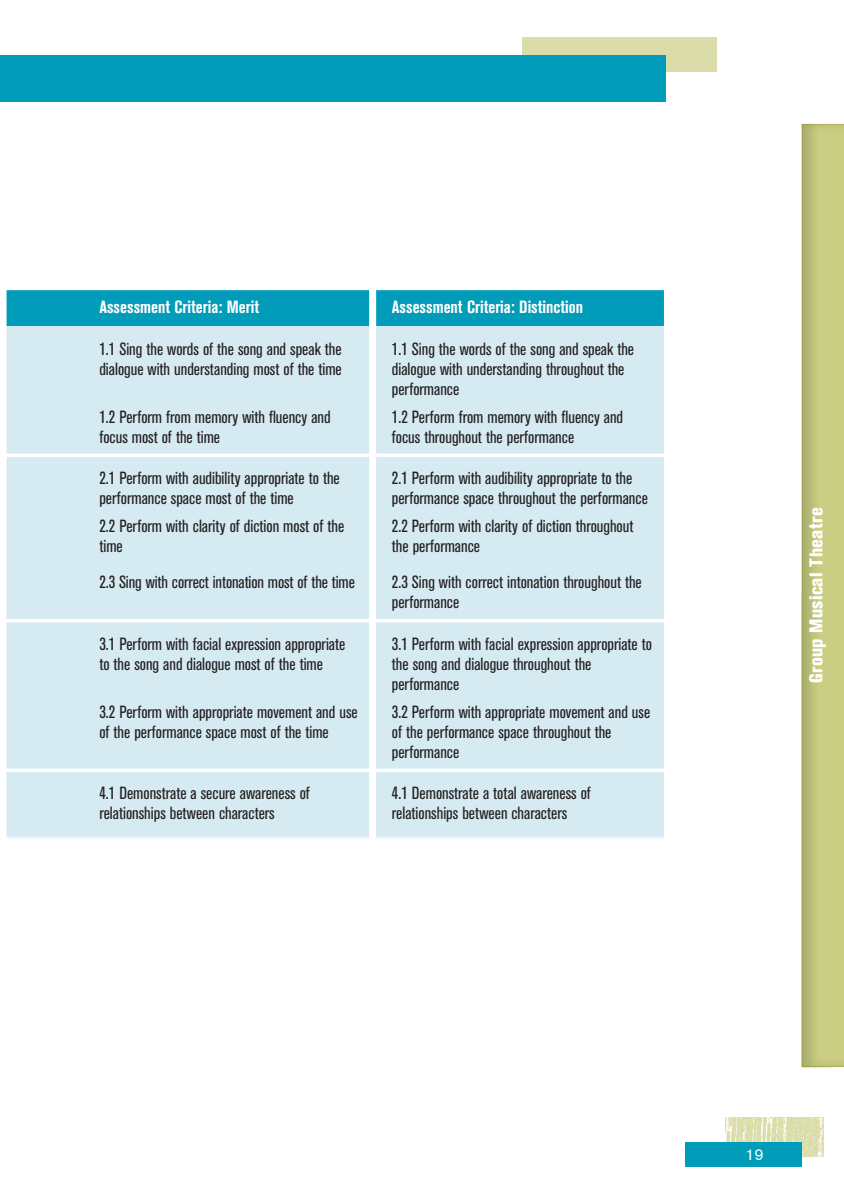
<style>
.page{position:relative;width:844px;height:1191px;background:#fff}
.page>*{position:absolute;margin:0;border:0;box-sizing:border-box;transform-origin:0 0}
.t1{font:800 condensed 18.38px "Akzidenz Grotesk BE";letter-spacing:.02em;color:#fff}
.t2{font:condensed 17.5px/20.1px "Akzidenz Grotesk BE";color:#231f20}
.t3{font:700 condensed 17.5px "Akzidenz Grotesk BE";color:#fff}
.t4{font:15.75px "Akzidenz Grotesk BE";color:#fff}
</style>
<div class="page">
<div style="left:799px;top:122px;width:44px;height:947px;background:#231f20;opacity:.2"></div>
<svg style="left:6px;top:290px;width:658px;height:548px;background:#c7e5ed"></svg>
<img style="left:725px;top:1117px;width:98px;height:39px">
<div style="left:685px;top:1142px;width:116px;height:24px;background:#009cb9"></div>
<div style="left:522px;top:37px;width:194px;height:34px;background:#dadda9"></div>
<div style="left:0;top:56px;width:665px;height:46px;background:#009cb9"></div>
<svg style="left:6px;top:453px;width:658px;height:4px"></svg>
<hr style="left:0;top:619px;width:665px;height:3px;background:#fff">
<svg style="left:6px;top:768px;width:658px;height:4px"></svg>
<p class="t3" style="left:99px;top:297px;width:161px">Assessment Criteria: Merit</p>
<p class="t3" style="left:392px;top:297px;width:193px">Assessment Criteria: Distinction</p>
<p class="t2" style="left:99px;top:339px;width:244px">1.1 Sing the words of the song and speak the</p>
<p class="t2" style="left:392px;top:339px;width:244px">1.1 Sing the words of the song and speak the</p>
<p class="t2" style="left:99px;top:359px;width:244px">dialogue with understanding most of the time</p>
<p class="t2" style="left:392px;top:359px;width:234px">dialogue with understanding throughout the performance</p>
<p class="t2" style="left:99px;top:407px;width:233px">1.2 Perform from memory with fluency and</p>
<p class="t2" style="left:392px;top:407px;width:233px">1.2 Perform from memory with fluency and</p>
<p class="t2" style="left:99px;top:427px;width:122px">focus most of the time</p>
<p class="t2" style="left:392px;top:427px;width:184px">focus throughout the performance</p>
<p class="t2" style="left:99px;top:468px;width:242px">2.1 Perform with audibility appropriate to the</p>
<p class="t2" style="left:392px;top:468px;width:242px">2.1 Perform with audibility appropriate to the</p>
<p class="t2" style="left:99px;top:488px;width:196px">performance space most of the time</p>
<p class="t2" style="left:392px;top:488px;width:257px">performance space throughout the performance</p>
<p class="t2" style="left:99px;top:516px;width:246px">2.2 Perform with clarity of diction most of the</p>
<p class="t2" style="left:392px;top:516px;width:243px">2.2 Perform with clarity of diction throughout</p>
<p class="t2" style="left:99px;top:536px;width:25px">time</p>
<p class="t2" style="left:392px;top:536px;width:90px">the performance</p>
<p class="t2" style="left:99px;top:572px;width:257px">2.3 Sing with correct intonation most of the time</p>
<p class="t2" style="left:392px;top:572px;width:251px">2.3 Sing with correct intonation throughout the performance</p>
<p class="t2" style="left:99px;top:634px;width:247px">3.1 Perform with facial expression appropriate</p>
<p class="t2" style="left:392px;top:634px;width:261px">3.1 Perform with facial expression appropriate to</p>
<p class="t2" style="left:99px;top:654px;width:225px">to the song and dialogue most of the time</p>
<p class="t2" style="left:392px;top:654px;width:201px">the song and dialogue throughout the performance</p>
<p class="t2" style="left:99px;top:702px;width:260px">3.2 Perform with appropriate movement and use</p>
<p class="t2" style="left:392px;top:702px;width:260px">3.2 Perform with appropriate movement and use</p>
<p class="t2" style="left:99px;top:722px;width:231px">of the performance space most of the time</p>
<p class="t2" style="left:392px;top:722px;width:221px">of the performance space throughout the performance</p>
<p class="t2" style="left:99px;top:783px;width:212px">4.1 Demonstrate a secure awareness of</p>
<p class="t2" style="left:392px;top:783px;width:200px">4.1 Demonstrate a total awareness of</p>
<p class="t2" style="left:99px;top:803px;width:177px">relationships between characters</p>
<p class="t2" style="left:392px;top:803px;width:177px">relationships between characters</p>
<p class="t1" style="left:805px;top:683px;width:177px;rotate:-90deg">Group Musical Theatre</p>
<p class="t4" style="left:745px;top:1144px;width:20px">19</p>
</div>
